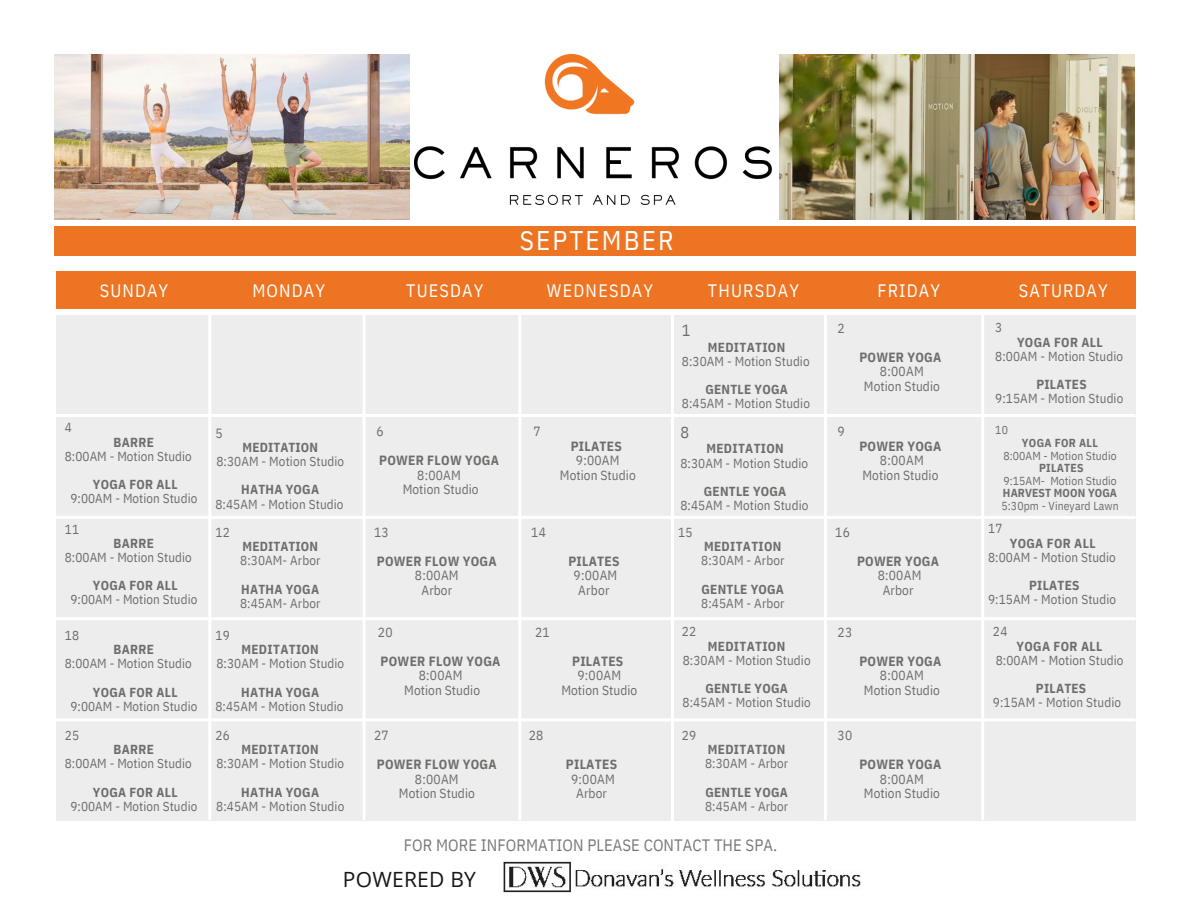
<style>
.page{position:relative;width:1188px;height:918px;background:#fff}
.page>*{position:absolute;margin:0;border:0;box-sizing:border-box;transform-origin:0 0}
.t1{font:27px "IBM Plex Sans Cond";letter-spacing:.08em;color:#fff}
.t2{font:21px "Open Sans";letter-spacing:.01em;color:#171615}
.t3{font:18px "IBM Plex Sans Cond";letter-spacing:.06em;color:#fff}
.t4{font:16.5px "IBM Plex Sans Cond";letter-spacing:.005em;color:#7a7979}
.t5{font:16.05px "IBM Plex Sans Cond";color:#6d6d6c}
.t6{font:13.35px/14.4px "IBM Plex Sans Cond";letter-spacing:.005em;color:#6d6d6c;text-align:center}
.t7{font:700 13.35px "IBM Plex Sans Cond";letter-spacing:.02em;color:#6d6d6c}
.t8{font:13.05px/28.2px "IBM Plex Sans Cond";letter-spacing:.01em;color:#6d6d6c}
.t9{font:700 13.05px "IBM Plex Sans Cond";letter-spacing:.02em;color:#6d6d6c}
.t10{font:11.55px "IBM Plex Sans Cond";letter-spacing:.01em;color:#6d6d6c}
.t11{font:700 11.55px "IBM Plex Sans Cond";letter-spacing:.02em;color:#6d6d6c}
</style>
<div class="page">
<div style="left:54px;top:226px;width:1082px;height:30px;background:#ed7422"></div>
<div style="left:56px;top:315px;width:1079px;height:505px;background:#ededed"></div>
<div style="left:56px;top:271px;width:1079px;height:38px;background:#ed7422"></div>
<img style="left:414px;top:54px;width:357px;height:151px">
<img style="left:54px;top:54px;width:355px;height:165px">
<img style="left:779px;top:54px;width:355px;height:165px">
<img style="left:503px;top:861px;width:358px;height:32px">
<hr style="left:671px;top:314px;width:3px;height:506px;background:#fff">
<h1 class="t1" style="left:520px;top:223px;width:156px">SEPTEMBER</h1>
<h3 class="t3" style="left:100px;top:279px;width:70px">SUNDAY</h3>
<h3 class="t3" style="left:252px;top:279px;width:74px">MONDAY</h3>
<h3 class="t3" style="left:406px;top:279px;width:79px">TUESDAY</h3>
<h3 class="t3" style="left:547px;top:279px;width:108px">WEDNESDAY</h3>
<h3 class="t3" style="left:708px;top:279px;width:93px">THURSDAY</h3>
<h3 class="t3" style="left:878px;top:279px;width:64px">FRIDAY</h3>
<h3 class="t3" style="left:1019px;top:279px;width:90px">SATURDAY</h3>
<p class="t5" style="left:682px;top:320px;width:10px">1</p>
<p class="t9" style="left:708px;top:338px;width:79px">MEDITATION</p>
<p class="t8" style="left:682px;top:347px;width:129px">8:30AM - Motion Studio</p>
<p class="t9" style="left:705px;top:381px;width:84px">GENTLE YOGA</p>
<p class="t8" style="left:682px;top:389px;width:130px">8:45AM - Motion Studio</p>
<p class="t6" style="left:838px;top:321px;width:9px">2</p>
<p class="t7" style="left:859px;top:348px;width:84px">POWER YOGA</p>
<p class="t6" style="left:864px;top:364px;width:77px">8:00AM<br>Motion Studio</p>
<p class="t8" style="left:995px;top:313px;width:9px">3</p>
<p class="t9" style="left:1017px;top:333px;width:87px">YOGA FOR ALL</p>
<p class="t8" style="left:995px;top:342px;width:129px">8:00AM - Motion Studio</p>
<p class="t9" style="left:1036px;top:376px;width:52px">PILATES</p>
<p class="t8" style="left:995px;top:384px;width:130px">9:15AM - Motion Studio</p>
<p class="t8" style="left:65px;top:413px;width:9px">4</p>
<p class="t9" style="left:114px;top:433px;width:42px">BARRE</p>
<p class="t8" style="left:65px;top:442px;width:128px">8:00AM - Motion Studio</p>
<p class="t9" style="left:93px;top:476px;width:86px">YOGA FOR ALL</p>
<p class="t8" style="left:70px;top:484px;width:128px">9:00AM - Motion Studio</p>
<p class="t8" style="left:65px;top:515px;width:16px">11</p>
<p class="t9" style="left:114px;top:534px;width:42px">BARRE</p>
<p class="t8" style="left:65px;top:543px;width:128px">8:00AM - Motion Studio</p>
<p class="t9" style="left:93px;top:577px;width:86px">YOGA FOR ALL</p>
<p class="t8" style="left:70px;top:585px;width:128px">9:00AM - Motion Studio</p>
<p class="t8" style="left:65px;top:621px;width:16px">18</p>
<p class="t9" style="left:114px;top:641px;width:42px">BARRE</p>
<p class="t8" style="left:65px;top:649px;width:128px">8:00AM - Motion Studio</p>
<p class="t9" style="left:93px;top:683px;width:86px">YOGA FOR ALL</p>
<p class="t8" style="left:70px;top:692px;width:128px">9:00AM - Motion Studio</p>
<p class="t8" style="left:65px;top:721px;width:16px">25</p>
<p class="t9" style="left:114px;top:741px;width:42px">BARRE</p>
<p class="t8" style="left:65px;top:749px;width:128px">8:00AM - Motion Studio</p>
<p class="t9" style="left:93px;top:783px;width:86px">YOGA FOR ALL</p>
<p class="t8" style="left:70px;top:792px;width:128px">9:00AM - Motion Studio</p>
<p class="t6" style="left:215px;top:425px;width:9px">5</p>
<p class="t9" style="left:243px;top:438px;width:77px">MEDITATION</p>
<p class="t8" style="left:216px;top:447px;width:129px">8:30AM - Motion Studio</p>
<p class="t9" style="left:241px;top:481px;width:79px">HATHA YOGA</p>
<p class="t8" style="left:215px;top:490px;width:130px">8:45AM - Motion Studio<br>12</p>
<p class="t9" style="left:243px;top:538px;width:77px">MEDITATION</p>
<p class="t8" style="left:240px;top:546px;width:82px">8:30AM- Arbor</p>
<p class="t9" style="left:241px;top:580px;width:79px">HATHA YOGA</p>
<p class="t8" style="left:240px;top:589px;width:82px">8:45AM- Arbor</p>
<p class="t8" style="left:215px;top:621px;width:16px">19</p>
<p class="t9" style="left:241px;top:641px;width:79px">MEDITATION</p>
<p class="t8" style="left:216px;top:649px;width:129px">8:30AM - Motion Studio</p>
<p class="t9" style="left:241px;top:683px;width:79px">HATHA YOGA</p>
<p class="t8" style="left:215px;top:692px;width:130px">8:45AM - Motion Studio</p>
<p class="t8" style="left:215px;top:721px;width:16px">26</p>
<p class="t9" style="left:241px;top:741px;width:79px">MEDITATION</p>
<p class="t8" style="left:216px;top:749px;width:129px">8:30AM - Motion Studio</p>
<p class="t9" style="left:241px;top:783px;width:79px">HATHA YOGA</p>
<p class="t8" style="left:216px;top:792px;width:130px">8:45AM - Motion Studio</p>
<p class="t6" style="left:376px;top:424px;width:9px">6</p>
<p class="t7" style="left:379px;top:451px;width:121px">POWER FLOW YOGA</p>
<p class="t6" style="left:403px;top:467px;width:77px">8:00AM<br>Motion Studio</p>
<p class="t6" style="left:374px;top:525px;width:16px">13</p>
<p class="t7" style="left:377px;top:552px;width:121px">POWER FLOW YOGA</p>
<p class="t6" style="left:415px;top:568px;width:45px">8:00AM<br>Arbor</p>
<p class="t6" style="left:378px;top:625px;width:16px">20</p>
<p class="t7" style="left:381px;top:652px;width:121px">POWER FLOW YOGA</p>
<p class="t6" style="left:404px;top:668px;width:77px">8:00AM<br>Motion Studio</p>
<p class="t6" style="left:374px;top:728px;width:16px">27</p>
<p class="t7" style="left:377px;top:756px;width:121px">POWER FLOW YOGA</p>
<p class="t6" style="left:399px;top:771px;width:77px">8:00AM<br>Motion Studio</p>
<p class="t6" style="left:534px;top:424px;width:9px">7</p>
<p class="t7" style="left:571px;top:437px;width:53px">PILATES</p>
<p class="t6" style="left:560px;top:453px;width:77px">9:00AM<br>Motion Studio</p>
<p class="t6" style="left:531px;top:525px;width:16px">14</p>
<p class="t6" style="left:535px;top:625px;width:16px">21</p>
<p class="t7" style="left:568px;top:552px;width:53px">PILATES</p>
<p class="t6" style="left:574px;top:568px;width:45px">9:00AM<br>Arbor</p>
<p class="t7" style="left:572px;top:652px;width:53px">PILATES</p>
<p class="t6" style="left:561px;top:668px;width:77px">9:00AM<br>Motion Studio</p>
<p class="t6" style="left:529px;top:728px;width:16px">28</p>
<p class="t7" style="left:566px;top:756px;width:53px">PILATES</p>
<p class="t6" style="left:571px;top:771px;width:45px">9:00AM<br>Arbor</p>
<p class="t5" style="left:680px;top:422px;width:10px">8</p>
<p class="t9" style="left:706px;top:440px;width:79px">MEDITATION</p>
<p class="t8" style="left:680px;top:449px;width:129px">8:30AM - Motion Studio</p>
<p class="t9" style="left:704px;top:483px;width:84px">GENTLE YOGA</p>
<p class="t8" style="left:680px;top:491px;width:130px">8:45AM - Motion Studio</p>
<p class="t8" style="left:678px;top:518px;width:16px">15</p>
<p class="t9" style="left:704px;top:538px;width:79px">MEDITATION</p>
<p class="t8" style="left:701px;top:546px;width:85px">8:30AM - Arbor</p>
<p class="t9" style="left:702px;top:580px;width:84px">GENTLE YOGA</p>
<p class="t8" style="left:701px;top:589px;width:85px">8:45AM - Arbor</p>
<p class="t8" style="left:682px;top:617px;width:16px">22</p>
<p class="t9" style="left:708px;top:637px;width:79px">MEDITATION</p>
<p class="t8" style="left:683px;top:646px;width:129px">8:30AM - Motion Studio</p>
<p class="t9" style="left:705px;top:680px;width:84px">GENTLE YOGA</p>
<p class="t8" style="left:683px;top:688px;width:130px">8:45AM - Motion Studio</p>
<p class="t8" style="left:682px;top:721px;width:16px">29</p>
<p class="t9" style="left:708px;top:741px;width:79px">MEDITATION</p>
<p class="t8" style="left:705px;top:749px;width:85px">8:30AM - Arbor</p>
<p class="t9" style="left:705px;top:783px;width:84px">GENTLE YOGA</p>
<p class="t8" style="left:705px;top:792px;width:85px">8:45AM - Arbor</p>
<p class="t6" style="left:838px;top:424px;width:9px">9</p>
<p class="t7" style="left:859px;top:437px;width:84px">POWER YOGA</p>
<p class="t6" style="left:862px;top:453px;width:77px">8:00AM<br>Motion Studio</p>
<p class="t6" style="left:835px;top:525px;width:16px">16</p>
<p class="t7" style="left:857px;top:552px;width:84px">POWER YOGA</p>
<p class="t6" style="left:878px;top:568px;width:45px">8:00AM<br>Arbor</p>
<p class="t6" style="left:838px;top:625px;width:16px">23</p>
<p class="t7" style="left:859px;top:652px;width:84px">POWER YOGA</p>
<p class="t6" style="left:864px;top:668px;width:77px">8:00AM<br>Motion Studio</p>
<p class="t6" style="left:838px;top:728px;width:16px">30</p>
<p class="t7" style="left:859px;top:756px;width:84px">POWER YOGA</p>
<p class="t6" style="left:864px;top:771px;width:77px">8:00AM<br>Motion Studio</p>
<p class="t10" style="left:995px;top:423px;width:14px">10</p>
<p class="t11" style="left:1022px;top:435px;width:78px">YOGA FOR ALL</p>
<p class="t10" style="left:1003px;top:448px;width:115px">8:00AM - Motion Studio</p>
<p class="t11" style="left:1039px;top:460px;width:46px">PILATES</p>
<p class="t10" style="left:1003px;top:473px;width:115px">9:15AM- Motion Studio</p>
<p class="t11" style="left:1003px;top:485px;width:116px">HARVEST MOON YOGA</p>
<p class="t10" style="left:1002px;top:498px;width:119px">5:30pm - Vineyard Lawn</p>
<p class="t8" style="left:988px;top:514px;width:16px">17</p>
<p class="t9" style="left:1010px;top:534px;width:87px">YOGA FOR ALL</p>
<p class="t8" style="left:988px;top:543px;width:129px">8:00AM - Motion Studio</p>
<p class="t9" style="left:1029px;top:577px;width:52px">PILATES</p>
<p class="t8" style="left:988px;top:585px;width:130px">9:15AM - Motion Studio</p>
<p class="t8" style="left:993px;top:617px;width:16px">24</p>
<p class="t9" style="left:1017px;top:637px;width:87px">YOGA FOR ALL</p>
<p class="t8" style="left:996px;top:646px;width:129px">8:00AM - Motion Studio</p>
<p class="t9" style="left:1036px;top:680px;width:52px">PILATES</p>
<p class="t8" style="left:993px;top:688px;width:130px">9:15AM - Motion Studio</p>
<p class="t4" style="left:404px;top:834px;width:375px">FOR MORE INFORMATION PLEASE CONTACT THE SPA.</p>
<h2 class="t2" style="left:343px;top:864px;width:135px">POWERED BY</h2>
</div>
